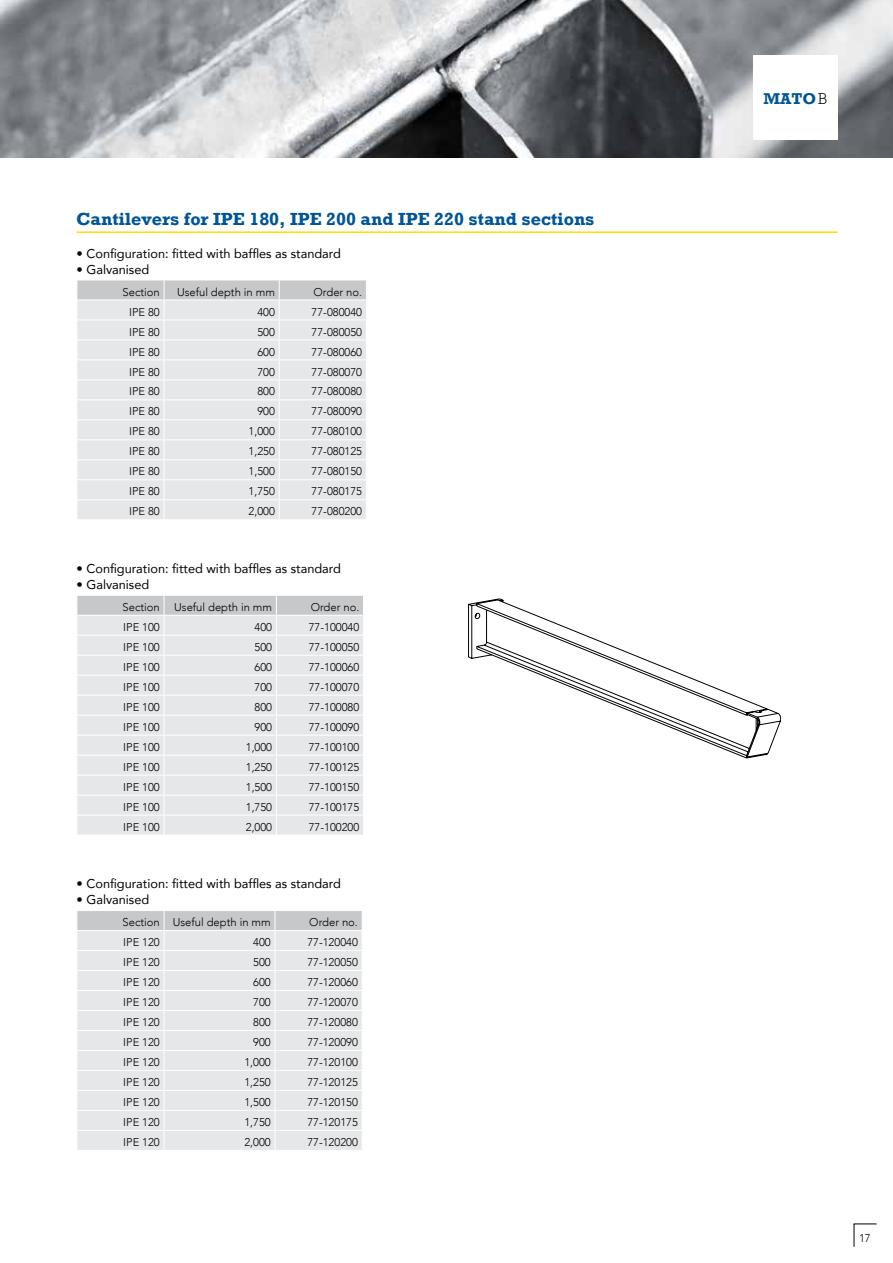
<style>
.page{position:relative;width:893px;height:1263px;background:#fff}
.page>*{position:absolute;margin:0;border:0;box-sizing:border-box;transform-origin:0 0}
.t1{font:700 18px "M Rockwell";color:#005596}
.t2{font:700 16.05px "M Rockwell";color:#005596}
.t3{font:12.75px "Avenir";color:#000}
.t4{font:300 11.25px "Avenir";color:#000}
.s1{font-weight:300;color:#000}
</style>
<div class="page">
<svg style="left:854px;top:1223px;width:23px;height:24px"></svg>
<svg style="left:468px;top:599px;width:313px;height:159px"></svg>
<img style="left:0;top:0;width:893px;height:157px">
<div style="left:753px;top:55px;width:85px;height:85px;background:#fff"></div>
<hr style="left:77px;top:231px;width:761px;height:2px;background:#fd0">
<svg style="left:77px;top:280px;width:289px;height:239px;background:#e5e6e7"></svg>
<svg style="left:77px;top:595px;width:286px;height:240px;background:#e4e5e6"></svg>
<svg style="left:77px;top:911px;width:285px;height:239px;background:#e4e5e6"></svg>
<h1 class="t1" style="left:77px;top:209px;width:519px">Cantilevers for IPE 180, IPE 200 and IPE 220 stand sections</h1>
<p class="t3" style="left:77px;top:243px;width:266px">• Configuration: fitted with baffles as standard</p>
<p class="t3" style="left:77px;top:259px;width:74px">• Galvanised</p>
<p class="t4" style="left:123px;top:285px;width:39px">Section</p>
<p class="t4" style="left:177px;top:285px;width:99px">Useful depth in mm</p>
<p class="t4" style="left:314px;top:285px;width:50px">Order no.</p>
<p class="t4" style="left:129px;top:305px;width:32px">IPE 80</p>
<p class="t4" style="left:257px;top:305px;width:19px">400</p>
<p class="t4" style="left:312px;top:305px;width:52px">77-080040</p>
<p class="t4" style="left:129px;top:325px;width:32px">IPE 80</p>
<p class="t4" style="left:257px;top:325px;width:19px">500</p>
<p class="t4" style="left:312px;top:325px;width:52px">77-080050</p>
<p class="t4" style="left:129px;top:345px;width:32px">IPE 80</p>
<p class="t4" style="left:257px;top:345px;width:19px">600</p>
<p class="t4" style="left:312px;top:345px;width:52px">77-080060</p>
<p class="t4" style="left:129px;top:365px;width:32px">IPE 80</p>
<p class="t4" style="left:257px;top:365px;width:19px">700</p>
<p class="t4" style="left:312px;top:365px;width:52px">77-080070</p>
<p class="t4" style="left:129px;top:385px;width:32px">IPE 80</p>
<p class="t4" style="left:257px;top:385px;width:19px">800</p>
<p class="t4" style="left:312px;top:385px;width:52px">77-080080</p>
<p class="t4" style="left:129px;top:405px;width:32px">IPE 80</p>
<p class="t4" style="left:257px;top:405px;width:19px">900</p>
<p class="t4" style="left:312px;top:405px;width:52px">77-080090</p>
<p class="t4" style="left:129px;top:425px;width:32px">IPE 80</p>
<p class="t4" style="left:249px;top:425px;width:28px">1,000</p>
<p class="t4" style="left:312px;top:425px;width:52px">77-080100</p>
<p class="t4" style="left:129px;top:445px;width:32px">IPE 80</p>
<p class="t4" style="left:249px;top:445px;width:28px">1,250</p>
<p class="t4" style="left:312px;top:445px;width:52px">77-080125</p>
<p class="t4" style="left:129px;top:465px;width:32px">IPE 80</p>
<p class="t4" style="left:249px;top:465px;width:28px">1,500</p>
<p class="t4" style="left:312px;top:465px;width:52px">77-080150</p>
<p class="t4" style="left:129px;top:485px;width:32px">IPE 80</p>
<p class="t4" style="left:249px;top:485px;width:28px">1,750</p>
<p class="t4" style="left:312px;top:485px;width:52px">77-080175</p>
<p class="t4" style="left:129px;top:505px;width:32px">IPE 80</p>
<p class="t4" style="left:249px;top:505px;width:28px">2,000</p>
<p class="t4" style="left:312px;top:505px;width:52px">77-080200</p>
<p class="t3" style="left:77px;top:558px;width:266px">• Configuration: fitted with baffles as standard</p>
<p class="t3" style="left:77px;top:574px;width:74px">• Galvanised</p>
<p class="t4" style="left:123px;top:600px;width:39px">Section</p>
<p class="t4" style="left:174px;top:600px;width:99px">Useful depth in mm</p>
<p class="t4" style="left:311px;top:600px;width:50px">Order no.</p>
<p class="t4" style="left:123px;top:620px;width:38px">IPE 100</p>
<p class="t4" style="left:255px;top:620px;width:19px">400</p>
<p class="t4" style="left:309px;top:620px;width:52px">77-100040</p>
<p class="t4" style="left:123px;top:640px;width:38px">IPE 100</p>
<p class="t4" style="left:255px;top:640px;width:19px">500</p>
<p class="t4" style="left:309px;top:640px;width:52px">77-100050</p>
<p class="t4" style="left:123px;top:660px;width:38px">IPE 100</p>
<p class="t4" style="left:255px;top:660px;width:19px">600</p>
<p class="t4" style="left:309px;top:660px;width:52px">77-100060</p>
<p class="t4" style="left:123px;top:680px;width:38px">IPE 100</p>
<p class="t4" style="left:255px;top:680px;width:19px">700</p>
<p class="t4" style="left:309px;top:680px;width:52px">77-100070</p>
<p class="t4" style="left:123px;top:700px;width:38px">IPE 100</p>
<p class="t4" style="left:255px;top:700px;width:19px">800</p>
<p class="t4" style="left:309px;top:700px;width:52px">77-100080</p>
<p class="t4" style="left:123px;top:720px;width:38px">IPE 100</p>
<p class="t4" style="left:255px;top:720px;width:19px">900</p>
<p class="t4" style="left:309px;top:720px;width:52px">77-100090</p>
<p class="t4" style="left:123px;top:740px;width:38px">IPE 100</p>
<p class="t4" style="left:246px;top:740px;width:28px">1,000</p>
<p class="t4" style="left:309px;top:740px;width:52px">77-100100</p>
<p class="t4" style="left:123px;top:760px;width:38px">IPE 100</p>
<p class="t4" style="left:246px;top:760px;width:28px">1,250</p>
<p class="t4" style="left:309px;top:760px;width:52px">77-100125</p>
<p class="t4" style="left:123px;top:780px;width:38px">IPE 100</p>
<p class="t4" style="left:246px;top:780px;width:28px">1,500</p>
<p class="t4" style="left:309px;top:780px;width:52px">77-100150</p>
<p class="t4" style="left:123px;top:800px;width:38px">IPE 100</p>
<p class="t4" style="left:246px;top:800px;width:28px">1,750</p>
<p class="t4" style="left:309px;top:800px;width:52px">77-100175</p>
<p class="t4" style="left:123px;top:820px;width:38px">IPE 100</p>
<p class="t4" style="left:246px;top:820px;width:28px">2,000</p>
<p class="t4" style="left:309px;top:820px;width:52px">77-100200</p>
<p class="t3" style="left:77px;top:874px;width:266px">• Configuration: fitted with baffles as standard</p>
<p class="t3" style="left:77px;top:889px;width:74px">• Galvanised</p>
<p class="t4" style="left:123px;top:916px;width:150px">Section Useful depth in mm</p>
<p class="t4" style="left:309px;top:916px;width:50px">Order no.</p>
<p class="t4" style="left:123px;top:936px;width:38px">IPE 120</p>
<p class="t4" style="left:253px;top:936px;width:19px">400</p>
<p class="t4" style="left:307px;top:936px;width:52px">77-120040</p>
<p class="t4" style="left:123px;top:955px;width:38px">IPE 120</p>
<p class="t4" style="left:253px;top:955px;width:19px">500</p>
<p class="t4" style="left:307px;top:955px;width:52px">77-120050</p>
<p class="t4" style="left:123px;top:975px;width:38px">IPE 120</p>
<p class="t4" style="left:253px;top:975px;width:19px">600</p>
<p class="t4" style="left:307px;top:975px;width:52px">77-120060</p>
<p class="t4" style="left:123px;top:995px;width:38px">IPE 120</p>
<p class="t4" style="left:253px;top:995px;width:19px">700</p>
<p class="t4" style="left:307px;top:995px;width:52px">77-120070</p>
<p class="t4" style="left:123px;top:1015px;width:38px">IPE 120</p>
<p class="t4" style="left:253px;top:1015px;width:19px">800</p>
<p class="t4" style="left:307px;top:1015px;width:52px">77-120080</p>
<p class="t4" style="left:123px;top:1035px;width:38px">IPE 120</p>
<p class="t4" style="left:253px;top:1035px;width:19px">900</p>
<p class="t4" style="left:307px;top:1035px;width:52px">77-120090</p>
<p class="t4" style="left:123px;top:1055px;width:38px">IPE 120</p>
<p class="t4" style="left:244px;top:1055px;width:28px">1,000</p>
<p class="t4" style="left:307px;top:1055px;width:52px">77-120100</p>
<p class="t4" style="left:123px;top:1075px;width:38px">IPE 120</p>
<p class="t4" style="left:244px;top:1075px;width:28px">1,250</p>
<p class="t4" style="left:307px;top:1075px;width:52px">77-120125</p>
<p class="t4" style="left:123px;top:1095px;width:38px">IPE 120</p>
<p class="t4" style="left:244px;top:1095px;width:28px">1,500</p>
<p class="t4" style="left:307px;top:1095px;width:52px">77-120150</p>
<p class="t4" style="left:123px;top:1115px;width:38px">IPE 120</p>
<p class="t4" style="left:244px;top:1115px;width:28px">1,750</p>
<p class="t4" style="left:307px;top:1115px;width:52px">77-120175</p>
<p class="t4" style="left:123px;top:1135px;width:38px">IPE 120</p>
<p class="t4" style="left:244px;top:1135px;width:28px">2,000</p>
<p class="t4" style="left:307px;top:1135px;width:52px">77-120200</p>
<h2 class="t2" style="left:763px;top:89px;width:65px">MATO<span class="s1">B</span></h2>
<p class="t4" style="left:859px;top:1231px;width:13px">17</p>
</div>
